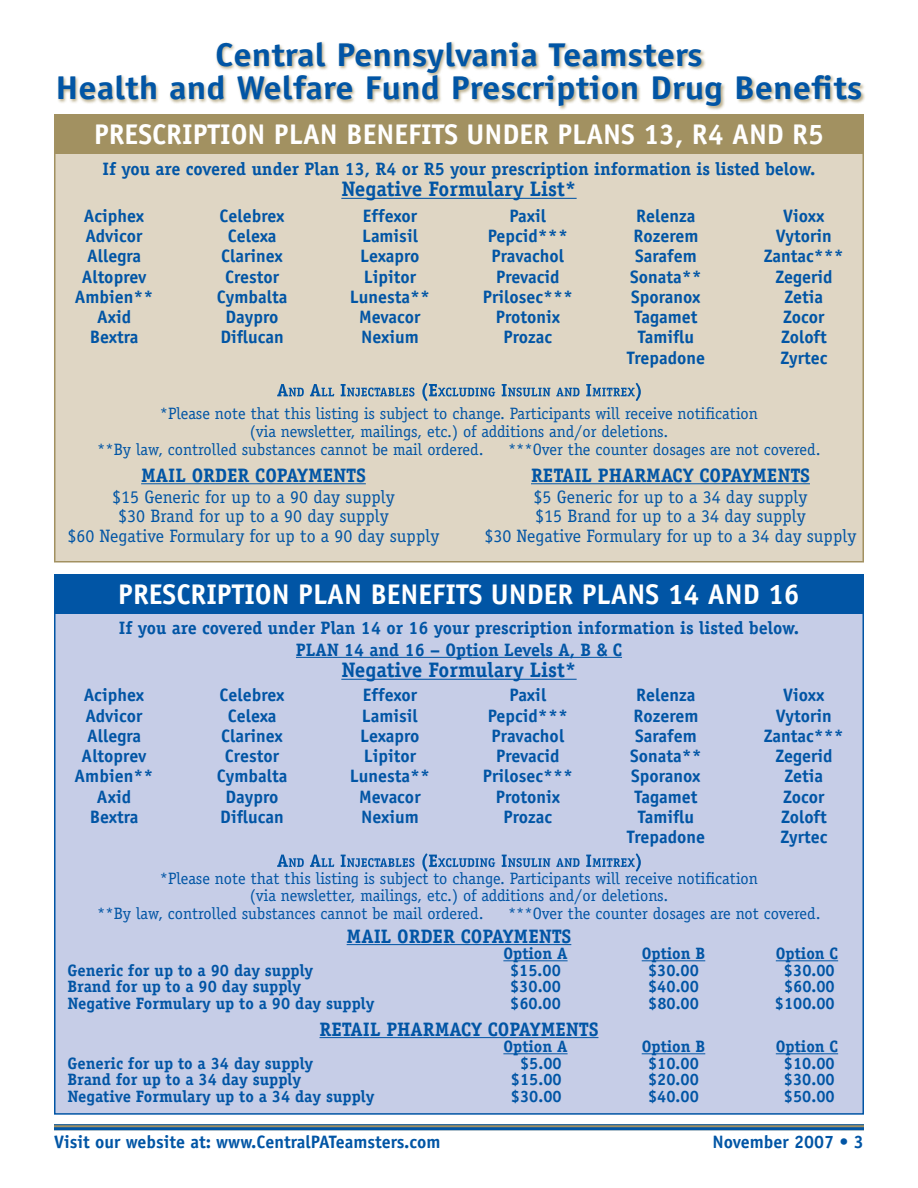
<style>
.page{position:relative;width:918px;height:1188px;background:#fff}
.page>*{position:absolute;margin:0;border:0;box-sizing:border-box;transform-origin:0 0}
.t1{font:700 33px/33px "Officina Sans";color:#0155a5;text-align:center;scale:1.11 1}
.t2{font:700 28.5px "Officina Sans";color:#fff}
.t3{font:700 21px "Officina Serif";color:#0155a5}
.t4{font:700 19.5px "Officina Serif";color:#0155a5}
.t5{font:700 18px/20.2px "Officina Sans";color:#0155a5;text-align:center}
.t6{font:18px "Officina Serif";color:#0155a5}
.t7{font:700 18px/21.6px "Officina Serif";color:#0155a5;text-align:center}
.t8{font:16.5px "Officina Serif";color:#0155a5}
.t9{font:700 16.5px "Officina Serif";color:#0155a5}
</style>
<div class="page">
<svg style="left:54px;top:1125px;width:810px;height:2px;background:#8d8969"></svg>
<hr style="left:54px;top:1124px;width:810px;height:1px;background:#0155a5">
<hr style="left:54px;top:1127px;width:810px;height:3px;background:#0155a5">
<div style="left:54px;top:141px;width:810px;height:421px;background:#dfd6c4;border:2px solid #a29161"></div>
<div style="left:57px;top:41px;width:861px;height:91px;background:#a29161;opacity:.75"></div>
<div style="left:54px;top:114px;width:810px;height:40px;background:#a29161"></div>
<div style="left:54px;top:592px;width:810px;height:523px;background:#c6cde7;border:2px solid #0155a5"></div>
<div style="left:54px;top:574px;width:810px;height:40px;background:#0155a5"></div>
<hr style="left:296px;top:657px;width:326px;height:1px;background:#0155a5">
<hr style="left:341px;top:679px;width:236px;height:1px;background:#0155a5">
<hr style="left:347px;top:944px;width:224px;height:1px;background:#0155a5">
<hr style="left:503px;top:960px;width:65px;height:1px;background:#0155a5">
<hr style="left:642px;top:960px;width:63px;height:1px;background:#0155a5">
<hr style="left:776px;top:960px;width:62px;height:1px;background:#0155a5">
<hr style="left:320px;top:1037px;width:278px;height:1px;background:#0155a5">
<hr style="left:503px;top:1053px;width:65px;height:1px;background:#0155a5">
<hr style="left:642px;top:1053px;width:63px;height:1px;background:#0155a5">
<hr style="left:776px;top:1053px;width:62px;height:1px;background:#0155a5">
<svg style="left:277px;top:853px;width:364px;height:19px"></svg>
<hr style="left:341px;top:198px;width:236px;height:1px;background:#0155a5">
<hr style="left:141px;top:483px;width:225px;height:1px;background:#0155a5">
<hr style="left:531px;top:483px;width:279px;height:1px;background:#0155a5">
<svg style="left:277px;top:383px;width:364px;height:18px"></svg>
<h1 class="t1" style="left:55px;top:38px;width:729px">Central Pennsylvania Teamsters<br>Health and Welfare Fund Prescription Drug Benefits</h1>
<h2 class="t2" style="left:94px;top:117px;width:731px">PRESCRIPTION PLAN BENEFITS UNDER PLANS 13, R4 AND R5</h2>
<p class="t7" style="left:103px;top:158px;width:714px">If you are covered under Plan 13, R4 or R5 your prescription information is listed below.</p>
<p class="t3" style="left:341px;top:176px;width:237px">Negative Formulary List*</p>
<p class="t5" style="left:75px;top:205px;width:80px">Aciphex<br>Advicor<br>Allegra<br>Altoprev<br>Ambien**<br>Axid<br>Bextra</p>
<p class="t5" style="left:217px;top:205px;width:72px">Celebrex<br>Celexa<br>Clarinex<br>Crestor<br>Cymbalta<br>Daypro<br>Diflucan</p>
<p class="t5" style="left:350px;top:205px;width:82px">Effexor<br>Lamisil<br>Lexapro<br>Lipitor<br>Lunesta**<br>Mevacor<br>Nexium</p>
<p class="t5" style="left:483px;top:205px;width:92px">Paxil<br>Pepcid***<br>Pravachol<br>Prevacid<br>Prilosec***<br>Protonix<br>Prozac</p>
<p class="t5" style="left:627px;top:205px;width:80px">Relenza<br>Rozerem<br>Sarafem<br>Sonata**<br>Sporanox<br>Tagamet<br>Tamiflu<br>Trepadone</p>
<p class="t5" style="left:764px;top:205px;width:82px">Vioxx<br>Vytorin<br>Zantac***<br>Zegerid<br>Zetia<br>Zocor<br>Zoloft<br>Zyrtec</p>
<p class="t8" style="left:160px;top:404px;width:600px">*Please note that this listing is subject to change. Participants will receive notification</p>
<p class="t8" style="left:250px;top:422px;width:420px">(via newsletter, mailings, etc.) of additions and/or deletions.</p>
<p class="t8" style="left:97px;top:440px;width:388px">**By law, controlled substances cannot be mail ordered.</p>
<p class="t8" style="left:508px;top:440px;width:314px">***Over the counter dosages are not covered.</p>
<p class="t4" style="left:141px;top:463px;width:226px">MAIL ORDER COPAYMENTS</p>
<p class="t4" style="left:531px;top:463px;width:280px">RETAIL PHARMACY COPAYMENTS</p>
<p class="t6" style="left:112px;top:486px;width:284px">$15 Generic for up to a 90 day supply</p>
<p class="t6" style="left:534px;top:486px;width:275px">$5 Generic for up to a 34 day supply</p>
<p class="t6" style="left:118px;top:506px;width:272px">$30 Brand for up to a 90 day supply</p>
<p class="t6" style="left:535px;top:506px;width:272px">$15 Brand for up to a 34 day supply</p>
<p class="t6" style="left:68px;top:525px;width:373px">$60 Negative Formulary for up to a 90 day supply</p>
<p class="t6" style="left:485px;top:525px;width:373px">$30 Negative Formulary for up to a 34 day supply</p>
<h2 class="t2" style="left:118px;top:577px;width:683px">PRESCRIPTION PLAN BENEFITS UNDER PLANS 14 AND 16</h2>
<p class="t7" style="left:119px;top:617px;width:682px">If you are covered under Plan 14 or 16 your prescription information is listed below.<br>PLAN 14 and 16 – Option Levels A, B &amp; C</p>
<p class="t3" style="left:341px;top:657px;width:237px">Negative Formulary List*</p>
<p class="t5" style="left:75px;top:685px;width:80px">Aciphex<br>Advicor<br>Allegra<br>Altoprev<br>Ambien**<br>Axid<br>Bextra</p>
<p class="t5" style="left:217px;top:685px;width:72px">Celebrex<br>Celexa<br>Clarinex<br>Crestor<br>Cymbalta<br>Daypro<br>Diflucan</p>
<p class="t5" style="left:350px;top:685px;width:82px">Effexor<br>Lamisil<br>Lexapro<br>Lipitor<br>Lunesta**<br>Mevacor<br>Nexium</p>
<p class="t5" style="left:483px;top:685px;width:92px">Paxil<br>Pepcid***<br>Pravachol<br>Prevacid<br>Prilosec***<br>Protonix<br>Prozac</p>
<p class="t5" style="left:627px;top:685px;width:80px">Relenza<br>Rozerem<br>Sarafem<br>Sonata**<br>Sporanox<br>Tagamet<br>Tamiflu<br>Trepadone</p>
<p class="t5" style="left:764px;top:685px;width:82px">Vioxx<br>Vytorin<br>Zantac***<br>Zegerid<br>Zetia<br>Zocor<br>Zoloft<br>Zyrtec</p>
<p class="t8" style="left:160px;top:869px;width:600px">*Please note that this listing is subject to change. Participants will receive notification</p>
<p class="t8" style="left:250px;top:886px;width:420px">(via newsletter, mailings, etc.) of additions and/or deletions.</p>
<p class="t8" style="left:97px;top:903px;width:388px">**By law, controlled substances cannot be mail ordered.</p>
<p class="t8" style="left:508px;top:903px;width:314px">***Over the counter dosages are not covered.</p>
<p class="t4" style="left:347px;top:924px;width:226px">MAIL ORDER COPAYMENTS</p>
<p class="t9" style="left:503px;top:943px;width:66px">Option A</p>
<p class="t9" style="left:642px;top:943px;width:65px">Option B</p>
<p class="t9" style="left:776px;top:943px;width:64px">Option C</p>
<p class="t9" style="left:68px;top:960px;width:247px">Generic for up to a 90 day supply</p>
<p class="t9" style="left:510px;top:960px;width:52px">$15.00</p>
<p class="t9" style="left:648px;top:960px;width:52px">$30.00</p>
<p class="t9" style="left:784px;top:960px;width:52px">$30.00</p>
<p class="t9" style="left:68px;top:976px;width:235px">Brand for up to a 90 day supply</p>
<p class="t9" style="left:510px;top:976px;width:52px">$30.00</p>
<p class="t9" style="left:648px;top:976px;width:52px">$40.00</p>
<p class="t9" style="left:784px;top:976px;width:52px">$60.00</p>
<p class="t9" style="left:68px;top:993px;width:308px">Negative Formulary up to a 90 day supply</p>
<p class="t9" style="left:510px;top:993px;width:52px">$60.00</p>
<p class="t9" style="left:648px;top:993px;width:52px">$80.00</p>
<p class="t9" style="left:775px;top:993px;width:61px">$100.00</p>
<p class="t4" style="left:320px;top:1017px;width:280px">RETAIL PHARMACY COPAYMENTS</p>
<p class="t9" style="left:503px;top:1036px;width:66px">Option A</p>
<p class="t9" style="left:642px;top:1036px;width:65px">Option B</p>
<p class="t9" style="left:776px;top:1036px;width:64px">Option C</p>
<p class="t9" style="left:68px;top:1053px;width:247px">Generic for up to a 34 day supply</p>
<p class="t9" style="left:520px;top:1053px;width:43px">$5.00</p>
<p class="t9" style="left:648px;top:1053px;width:52px">$10.00</p>
<p class="t9" style="left:784px;top:1053px;width:52px">$10.00</p>
<p class="t9" style="left:68px;top:1069px;width:235px">Brand for up to a 34 day supply</p>
<p class="t9" style="left:511px;top:1069px;width:52px">$15.00</p>
<p class="t9" style="left:648px;top:1069px;width:52px">$20.00</p>
<p class="t9" style="left:784px;top:1069px;width:52px">$30.00</p>
<p class="t9" style="left:68px;top:1086px;width:308px">Negative Formulary up to a 34 day supply</p>
<p class="t9" style="left:511px;top:1086px;width:52px">$30.00</p>
<p class="t9" style="left:648px;top:1086px;width:52px">$40.00</p>
<p class="t9" style="left:784px;top:1086px;width:52px">$50.00</p>
<p class="t5" style="left:54px;top:1131px;width:388px">Visit our website at: www.CentralPATeamsters.com</p>
<p class="t5" style="left:713px;top:1131px;width:153px">November 2007 • 3</p>
</div>
